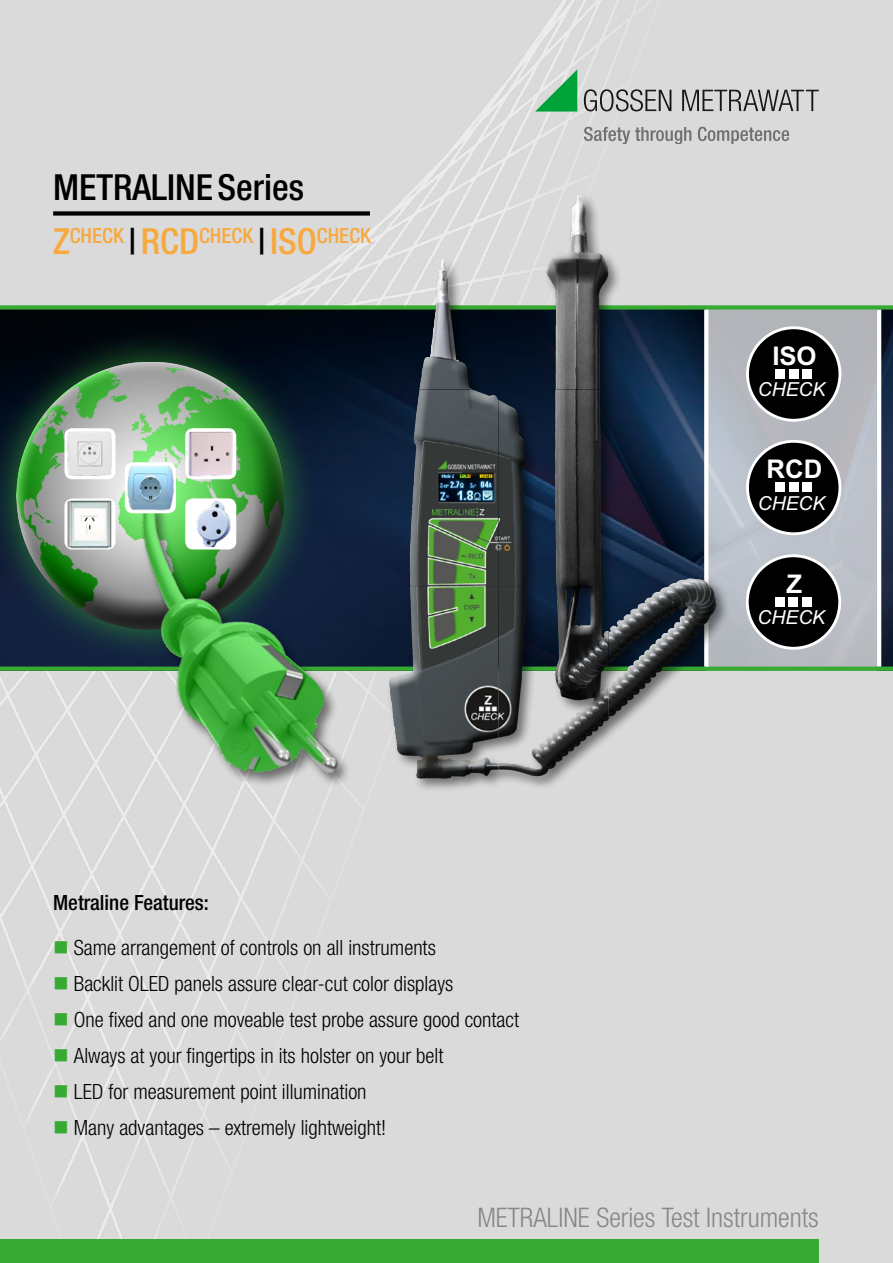
<style>
.page{position:relative;width:893px;height:1263px;background:#fff}
.page>*{position:absolute;margin:0;border:0;box-sizing:border-box;transform-origin:0 0}
.t1{font:500 condensed 36px "Helvetica Neue LTW1 G";color:#000}
.t2{font:300 condensed 27px "Helvetica Neue LTW1 G";color:#878786}
.t3{font:700 25.65px "Arial";color:#fff}
.t4{font:300 condensed 21px "Helvetica Neue LTW1 G";color:#000}
.t5{font:500 condensed 21px "Helvetica Neue LTW1 G";color:#000}
.t6{font:500 condensed 20.85px "Helvetica Neue LTW1 G";color:#f7a940}
.t7{font:italic 19.35px "Arial";color:#fff}
.s1{font-size:36px}
.s2{font-size:36px;color:#000}
.s3{color:#38aa34}
</style>
<div class="page">
<div style="left:702px;top:0;width:191px;height:1263px;background:#dadada"></div>
<div style="left:0;top:0;width:702px;height:1239px;background:#dadada"></div>
<svg style="left:584px;top:89px;width:87px;height:22px;background:#a1a1a0"></svg>
<svg style="left:682px;top:90px;width:137px;height:21px;background:#a2a2a2"></svg>
<svg style="left:584px;top:127px;width:107px;height:16px;background:#b4b4b4"></svg>
<svg style="left:698px;top:127px;width:91px;height:16px"></svg>
<svg style="left:535px;top:69px;width:42px;height:43px;background:#71c18d"></svg>
<div style="left:0;top:1239px;width:819px;height:24px;background:#38aa34"></div>
<img style="left:0;top:310px;width:893px;height:356px">
<svg style="left:730px;top:310px;width:147px;height:356px;background:#b9bdc4"></svg>
<div style="left:0;top:305px;width:893px;height:5px;background:#38aa34"></div>
<div style="left:0;top:666px;width:893px;height:5px;background:#38aa34"></div>
<div style="left:53px;top:211px;width:317px;height:5px;background:#000"></div>
<div style="left:0;top:327px;width:319px;height:337px;background:#38aa34;opacity:.75"></div>
<div style="left:16px;top:361px;width:270px;height:183px;background:#fff;opacity:.75"></div>
<div style="left:16px;top:403px;width:270px;height:228px;background:#000;opacity:.75"></div>
<hr style="left:877px;top:310px;width:4px;height:356px;background:#fff">
<div style="left:747px;top:328px;width:93px;height:92px;background:#000;border-radius:50%"></div>
<div style="left:746px;top:326px;width:95px;height:96px;border:3px solid #fff;border-radius:50%"></div>
<div style="left:776px;top:369px;width:9px;height:9px;background:#fff"></div>
<div style="left:789px;top:369px;width:9px;height:9px;background:#fff"></div>
<div style="left:802px;top:369px;width:9px;height:9px;background:#fff"></div>
<div style="left:747px;top:441px;width:93px;height:93px;background:#000;border-radius:50%"></div>
<div style="left:746px;top:440px;width:95px;height:95px;border:3px solid #fff;border-radius:50%"></div>
<div style="left:776px;top:483px;width:9px;height:9px;background:#fff"></div>
<div style="left:789px;top:483px;width:9px;height:9px;background:#fff"></div>
<div style="left:802px;top:483px;width:9px;height:9px;background:#fff"></div>
<div style="left:747px;top:556px;width:93px;height:92px;background:#000;border-radius:50%"></div>
<div style="left:746px;top:554px;width:95px;height:96px;border:3px solid #fff;border-radius:50%"></div>
<div style="left:776px;top:597px;width:9px;height:9px;background:#fff"></div>
<div style="left:789px;top:597px;width:9px;height:9px;background:#fff"></div>
<div style="left:802px;top:597px;width:9px;height:9px;background:#fff"></div>
<div style="left:387px;top:191px;width:343px;height:601px;background:#000;opacity:.5"></div>
<div style="left:390px;top:192px;width:328px;height:591px;background:#000;opacity:.75"></div>
<img style="left:64px;top:495px;width:304px;height:325px">
<div style="left:64px;top:498px;width:52px;height:51px;background:#fff;border-radius:8px"></div>
<img style="left:64px;top:499px;width:49px;height:50px">
<svg style="left:185px;top:428px;width:51px;height:51px"></svg>
<img style="left:185px;top:429px;width:50px;height:49px">
<div style="left:64px;top:428px;width:52px;height:51px;background:#fff;border-radius:8px"></div>
<img style="left:64px;top:430px;width:50px;height:48px">
<div style="left:185px;top:498px;width:51px;height:51px;background:#fff;border-radius:8px"></div>
<img style="left:185px;top:501px;width:46px;height:46px">
<div style="left:125px;top:462px;width:51px;height:51px;background:#fff;border-radius:8px"></div>
<img style="left:125px;top:464px;width:49px;height:48px">
<h1 class="t1" style="left:53px;top:166px;width:253px">METRALINESeries</h1>
<p class="t6" style="left:53px;top:223px;width:319px"><span class="s1">Z</span>CHECK <span class="s2">|</span><span class="s1">RCD</span>CHECK <span class="s2">|</span> <span class="s1">ISO</span>CHECK</p>
<p class="t5" style="left:53px;top:890px;width:157px">Metraline Features:</p>
<p class="t4" style="left:53px;top:936px;width:384px"><span class="s3">■</span> Same arrangement of controls on all instruments</p>
<p class="t4" style="left:53px;top:972px;width:402px"><span class="s3">■</span> Backlit OLED panels assure clear-cut color displays</p>
<p class="t4" style="left:53px;top:1008px;width:467px"><span class="s3">■</span> One fixed and one moveable test probe assure good contact</p>
<p class="t4" style="left:53px;top:1044px;width:392px"><span class="s3">■</span> Always at your fingertips in its holster on your belt</p>
<p class="t4" style="left:53px;top:1080px;width:315px"><span class="s3">■</span> LED for measurement point illumination</p>
<p class="t4" style="left:53px;top:1116px;width:334px"><span class="s3">■</span> Many advantages – extremely lightweight!</p>
<p class="t3" style="left:772px;top:338px;width:46px">ISO</p>
<p class="t7" style="left:758px;top:377px;width:69px">CHECK</p>
<p class="t3" style="left:767px;top:452px;width:57px">RCD</p>
<p class="t7" style="left:758px;top:490px;width:69px">CHECK</p>
<p class="t3" style="left:786px;top:566px;width:17px">Z</p>
<p class="t7" style="left:758px;top:605px;width:69px">CHECK</p>
<p class="t2" style="left:477px;top:1202px;width:343px">METRALINE Series Test Instruments</p>
</div>
